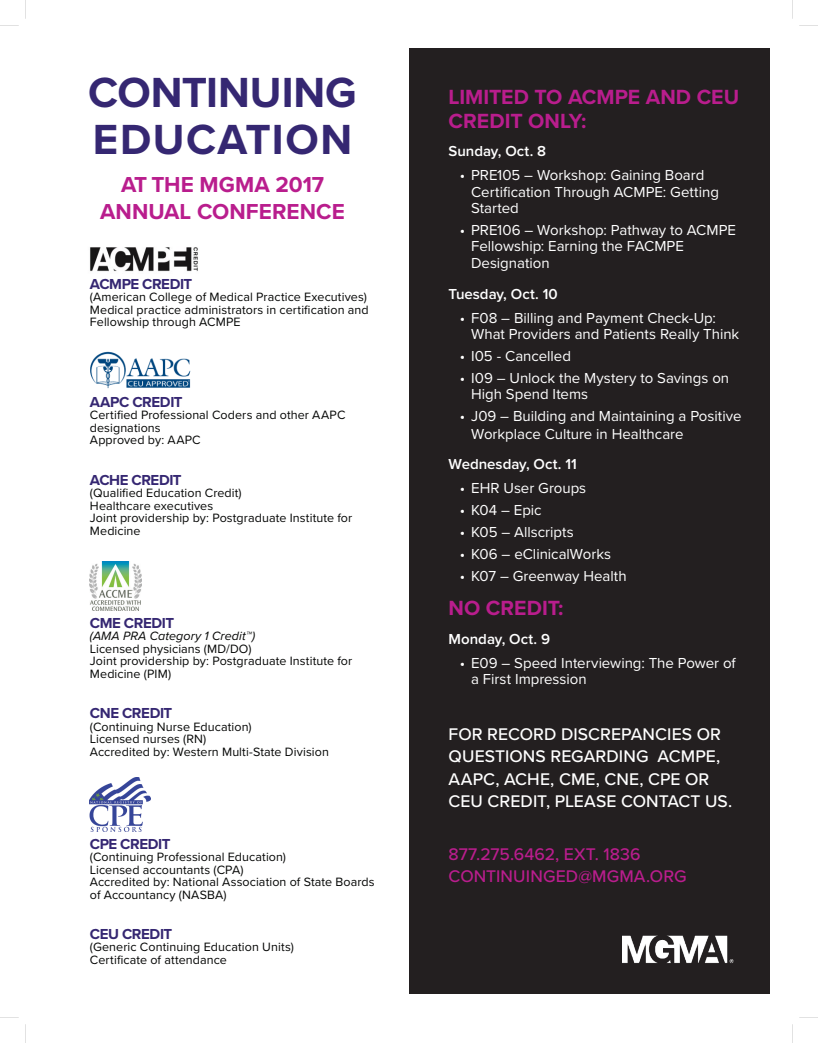
<style>
.page{position:relative;width:818px;height:1043px;background:#fff}
.page>*{position:absolute;margin:0;border:0;box-sizing:border-box;transform-origin:0 0}
.t1{font:700 43.62px/47.4px "Proxima Nova";color:#352772}
.t2{font:700 22.5px/27.4px "Proxima Nova";color:#b91d8d;text-align:center}
.t3{font:700 21.25px/23.8px "Proxima Nova";color:#b91d8d}
.t4{font:500 17.5px/22.5px "Proxima Nova";letter-spacing:.005em;color:#fff}
.t5{font:500 17.5px/22.5px "Proxima Nova";letter-spacing:.005em;color:#b91d8d}
.t6{font:15px/16.2px "Proxima Nova";color:#fff}
.t7{font:700 15px "Proxima Nova";letter-spacing:-.025em;color:#352772}
.t8{font:600 15px "Proxima Nova";color:#fff}
.t9{font:12.5px/12.5px "Proxima Nova";letter-spacing:.005em;color:#050605}
.t10{font:italic 12.5px "Proxima Nova";letter-spacing:.005em;color:#050605}
</style>
<div class="page">
<div style="left:409px;top:49px;width:360px;height:945px;background:#231f20"></div>
<img style="left:90px;top:351px;width:101px;height:37px">
<img style="left:90px;top:561px;width:51px;height:49px">
<img style="left:90px;top:777px;width:61px;height:54px">
<img style="left:90px;top:247px;width:108px;height:25px">
<img style="left:622px;top:935px;width:112px;height:28px">
<p class="t1" style="left:88px;top:68px;width:270px">CONTINUING<br>EDUCATION</p>
<p class="t2" style="left:100px;top:170px;width:246px">AT THE MGMA 2017<br>ANNUAL CONFERENCE</p>
<p class="t7" style="left:90px;top:272px;width:104px">ACMPE CREDIT</p>
<p class="t9" style="left:90px;top:290px;width:278px">(American College of Medical Practice Executives)</p>
<p class="t9" style="left:90px;top:303px;width:280px">Medical practice administrators in certification and<br>Fellowship through ACMPE</p>
<p class="t7" style="left:90px;top:390px;width:94px">AAPC CREDIT</p>
<p class="t9" style="left:90px;top:408px;width:257px">Certified Professional Coders and other AAPC designations<br>Approved by: AAPC</p>
<p class="t7" style="left:90px;top:468px;width:93px">ACHE CREDIT</p>
<p class="t9" style="left:90px;top:486px;width:153px">(Qualified Education Credit)</p>
<p class="t9" style="left:90px;top:498px;width:264px">Healthcare executives<br>Joint providership by: Postgraduate Institute for<br>Medicine</p>
<p class="t7" style="left:90px;top:611px;width:86px">CME CREDIT</p>
<p class="t10" style="left:90px;top:626px;width:167px">(AMA PRA Category 1 Credit™)</p>
<p class="t9" style="left:90px;top:641px;width:264px">Licensed physicians (MD/DO)<br>Joint providership by: Postgraduate Institute for<br>Medicine (PIM)</p>
<p class="t7" style="left:90px;top:702px;width:84px">CNE CREDIT</p>
<p class="t9" style="left:90px;top:719px;width:163px">(Continuing Nurse Education)</p>
<p class="t9" style="left:90px;top:732px;width:240px">Licensed nurses (RN)<br>Accredited by: Western Multi-State Division</p>
<p class="t7" style="left:90px;top:832px;width:82px">CPE CREDIT</p>
<p class="t9" style="left:90px;top:850px;width:198px">(Continuing Professional Education)</p>
<p class="t9" style="left:90px;top:862px;width:286px">Licensed accountants (CPA)<br>Accredited by: National Association of State Boards of Accountancy (NASBA)</p>
<p class="t7" style="left:90px;top:922px;width:84px">CEU CREDIT</p>
<p class="t9" style="left:90px;top:940px;width:205px">(Generic Continuing Education Units)</p>
<p class="t9" style="left:90px;top:953px;width:138px">Certificate of attendance</p>
<p class="t3" style="left:448px;top:84px;width:292px">LIMITED TO ACMPE AND CEU<br>CREDIT ONLY:</p>
<p class="t8" style="left:448px;top:140px;width:99px">Sunday, Oct. 8</p>
<p class="t6" style="left:471px;top:166px;width:249px;text-indent:-11px">• PRE105 – Workshop: Gaining Board<br>Certification Through ACMPE: Getting<br>Started</p>
<p class="t6" style="left:471px;top:220px;width:266px;line-height:16.9px;text-indent:-11px">• PRE106 – Workshop: Pathway to ACMPE<br>Fellowship: Earning the FACMPE<br>Designation</p>
<p class="t8" style="left:448px;top:283px;width:111px">Tuesday, Oct. 10</p>
<p class="t6" style="left:471px;top:309px;width:270px;text-indent:-11px">• F08 – Billing and Payment Check-Up:<br>What Providers and Patients Really Think</p>
<p class="t6" style="left:460px;top:347px;width:113px">• I05 - Cancelled</p>
<p class="t6" style="left:471px;top:369px;width:259px;text-indent:-11px">• I09 – Unlock the Mystery to Savings on<br>High Spend Items</p>
<p class="t6" style="left:471px;top:407px;width:272px;line-height:17.5px;text-indent:-11px">• J09 – Building and Maintaining a Positive<br>Workplace Culture in Healthcare</p>
<p class="t8" style="left:448px;top:453px;width:130px">Wednesday, Oct. 11</p>
<p class="t6" style="left:460px;top:479px;width:128px">• EHR User Groups</p>
<p class="t6" style="left:460px;top:501px;width:83px">• K04 – Epic</p>
<p class="t6" style="left:460px;top:523px;width:115px">• K05 – Allscripts</p>
<p class="t6" style="left:460px;top:545px;width:153px">• K06 – eClinicalWorks</p>
<p class="t6" style="left:460px;top:567px;width:168px">• K07 – Greenway Health</p>
<p class="t3" style="left:448px;top:596px;width:116px">NO CREDIT:</p>
<p class="t8" style="left:448px;top:627px;width:103px">Monday, Oct. 9</p>
<p class="t6" style="left:471px;top:654px;width:266px;text-indent:-11px">• E09 – Speed Interviewing: The Power of a First Impression</p>
<p class="t4" style="left:448px;top:722px;width:285px">FOR RECORD DISCREPANCIES OR<br>QUESTIONS REGARDING ACMPE,<br>AAPC, ACHE, CME, CNE, CPE OR<br>CEU CREDIT, PLEASE CONTACT US.</p>
<p class="t5" style="left:448px;top:842px;width:239px">877.275.6462, EXT. 1836<br>CONTINUINGED@MGMA.ORG</p>
</div>
